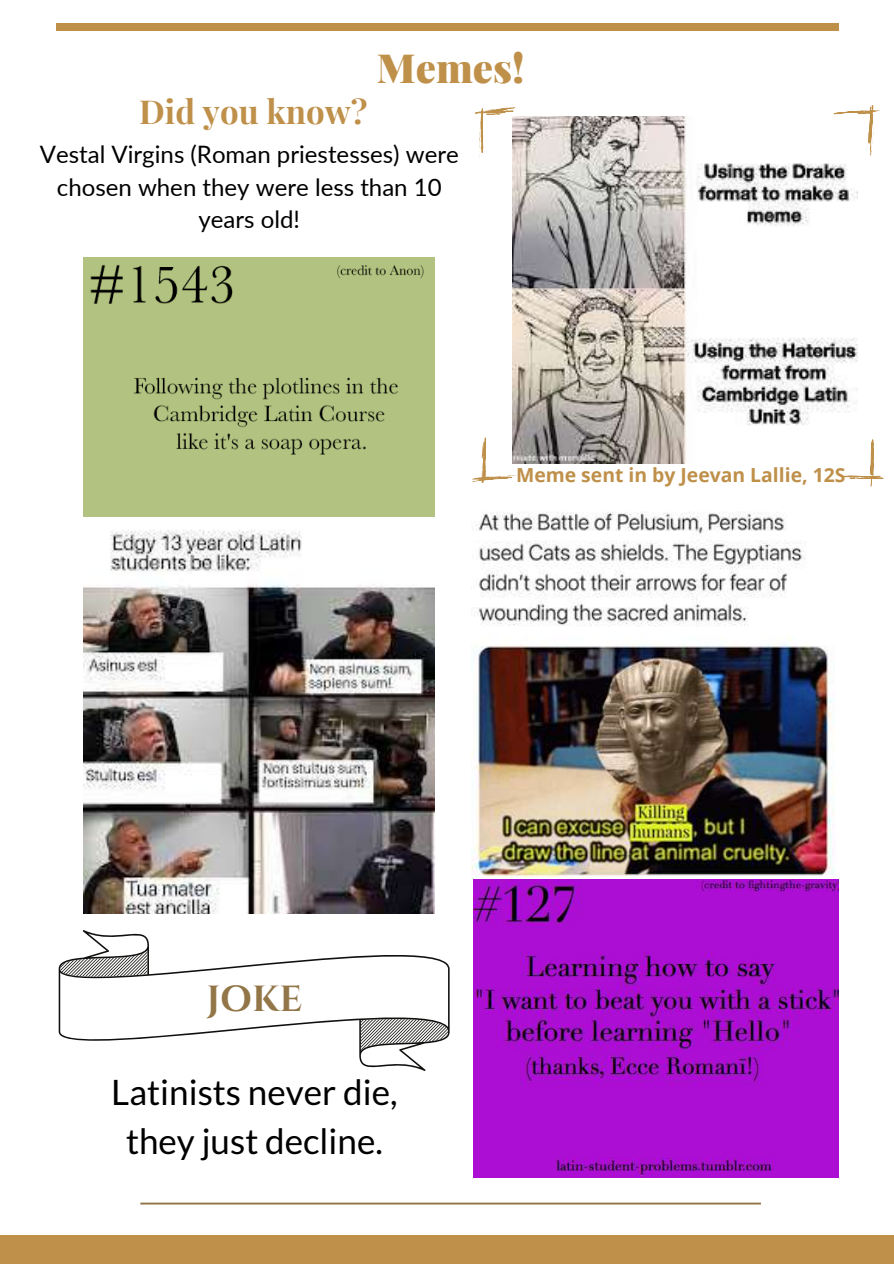
<style>
.page{position:relative;width:894px;height:1264px;background:#fff}
.page>*{position:absolute;margin:0;border:0;box-sizing:border-box;transform-origin:0 0}
.t1{font:900 40.2px "Playfair Display";color:#bf904a}
.t2{font:700 36.3px "Cinzel";color:#927648}
.t3{font:35.1px/48.8px "Lato";color:#000;text-align:center}
.t4{font:700 33px "Playfair Display";color:#bf904a}
.t5{font:24px/32.7px "Lato";color:#000;text-align:center}
.t6{font:700 19.35px "Open Sans";color:#bf904a}
</style>
<div class="page">
<div style="left:0;top:1235px;width:893px;height:28px;background:#bf904a"></div>
<svg style="left:140px;top:1202px;width:620px;height:2px"></svg>
<svg style="left:475px;top:105px;width:405px;height:53px"></svg>
<svg style="left:472px;top:438px;width:411px;height:48px"></svg>
<svg style="left:59px;top:930px;width:390px;height:140px"></svg>
<svg style="left:60px;top:950px;width:388px;height:100px"></svg>
<img style="left:471px;top:511px;width:364px;height:367px">
<img style="left:473px;top:879px;width:365px;height:297px">
<img style="left:84px;top:257px;width:350px;height:260px">
<div style="left:56px;top:23px;width:782px;height:8px;background:#bf904a"></div>
<img style="left:512px;top:116px;width:344px;height:347px">
<img style="left:84px;top:529px;width:350px;height:384px">
<h3 class="t4" style="left:139px;top:88px;width:229px">Did you know?</h3>
<h1 class="t1" style="left:377px;top:39px;width:149px">Memes!</h1>
<p class="t5" style="left:40px;top:137px;width:420px">Vestal Virgins (Roman priestesses) were chosen when they were less than 10 years old!</p>
<p class="t6" style="left:516px;top:461px;width:331px">Meme sent in by Jeevan Lallie, 12S</p>
<h2 class="t2" style="left:206px;top:975px;width:98px">JOKE</h2>
<h3 class="t3" style="left:111px;top:1066px;width:287px">Latinists never die, they just decline.</h3>
</div>
